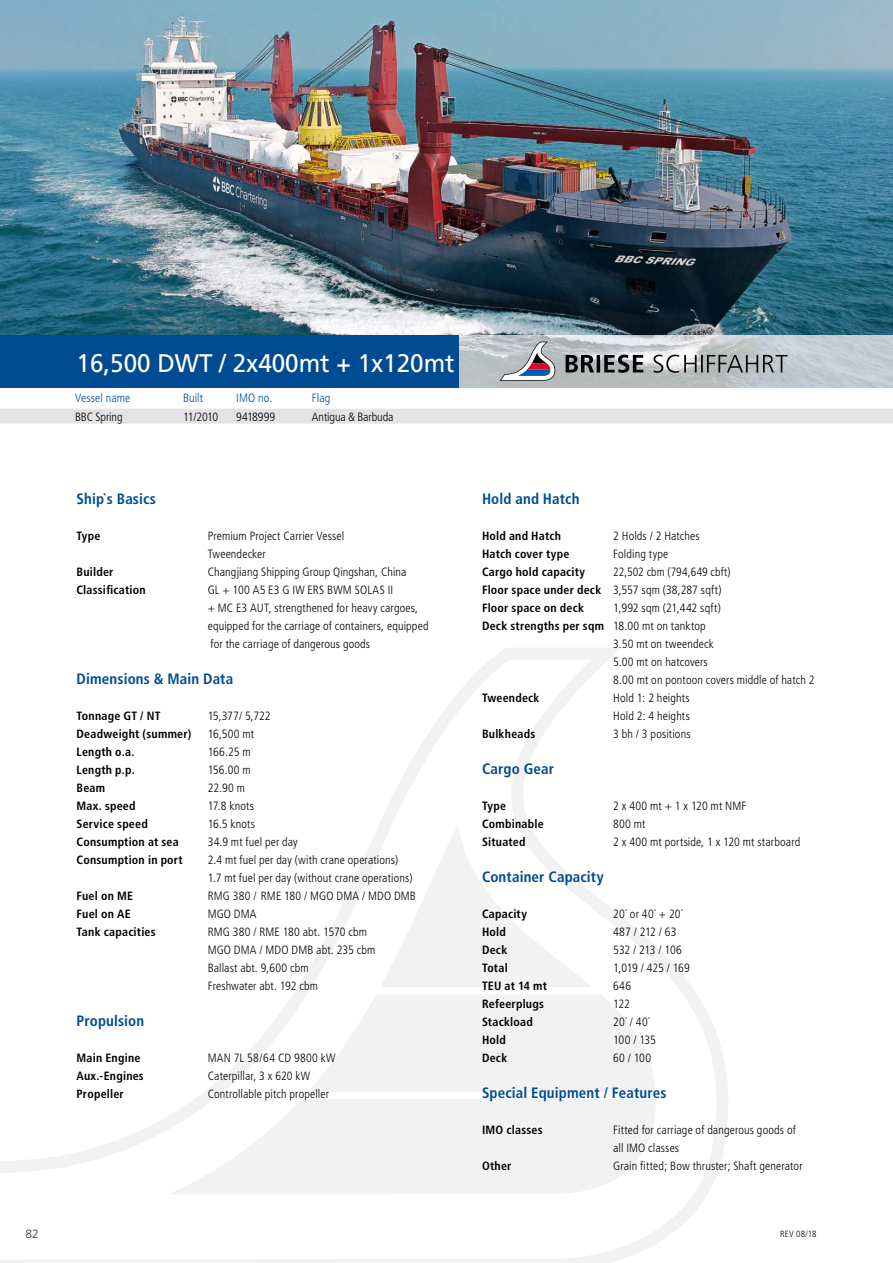
<style>
.page{position:relative;width:893px;height:1263px;background:#fff}
.page>*{position:absolute;margin:0;border:0;box-sizing:border-box;transform-origin:0 0}
.t1{font:25.5px "Frutiger";color:#fff;scale:.95 1}
.t2{font:700 condensed 15px "Frutiger";letter-spacing:.01em;color:#004b92}
.t3{font:300 condensed 12px/18px "Frutiger";letter-spacing:.01em;color:#000}
.t4{font:700 condensed 12px "Frutiger";letter-spacing:.015em;color:#000}
.t5{font:300 condensed 12px "Frutiger";letter-spacing:.01em;color:#004b92}
.t6{font:300 condensed 12px "Frutiger";letter-spacing:-.02em;color:#000}
.t7{font:300 condensed 12px "Frutiger";letter-spacing:-.01em;color:#000}
.t8{font:300 12px "Frutiger";color:#000}
.t9{font:300 condensed 9px "Frutiger";letter-spacing:.025em;color:#000}
.s1{font-weight:700}
.s2{font-weight:300}
</style>
<div class="page">
<svg style="left:0;top:654px;width:723px;height:609px"></svg>
<svg style="left:168px;top:1099px;width:488px;height:95px;fill:#f2f2f2"></svg>
<svg style="left:297px;top:825px;width:370px;height:274px"></svg>
<img style="left:0;top:0;width:893px;height:335px">
<div style="left:0;top:335px;width:460px;height:53px;background:#004b92"></div>
<img style="left:460px;top:335px;width:433px;height:53px">
<div style="left:0;top:409px;width:893px;height:15px;background:#e3e3e3"></div>
<svg style="left:500px;top:342px;width:55px;height:39px"></svg>
<svg style="left:566px;top:355px;width:221px;height:18px"></svg>
<h1 class="t1" style="left:77px;top:348px;width:400px">16,500 DWT / 2x400mt + 1x120mt</h1>
<p class="t5" style="left:75px;top:391px;width:57px">Vessel name</p>
<p class="t5" style="left:183px;top:391px;width:22px">Built</p>
<p class="t5" style="left:236px;top:391px;width:38px">IMO no.</p>
<p class="t5" style="left:312px;top:391px;width:20px">Flag</p>
<p class="t7" style="left:75px;top:410px;width:49px">BBC Spring</p>
<p class="t3" style="left:183px;top:408px;width:37px">11/2010</p>
<p class="t3" style="left:236px;top:408px;width:41px">9418999</p>
<p class="t7" style="left:312px;top:410px;width:83px">Antigua &amp; Barbuda</p>
<p class="t2" style="left:77px;top:490px;width:81px">Ship`s Basics</p>
<p class="t4" style="left:77px;top:529px;width:26px">Type</p>
<p class="t3" style="left:208px;top:527px;width:138px">Premium Project Carrier Vessel<br>Tweendecker</p>
<p class="t4" style="left:77px;top:565px;width:38px">Builder</p>
<p class="t3" style="left:208px;top:563px;width:200px">Changjiang Shipping Group Qingshan, China</p>
<p class="t4" style="left:77px;top:583px;width:71px">Classification</p>
<p class="t3" style="left:208px;top:581px;width:222px">GL + 100 A5 E3 G IW ERS BWM SOLAS II<br>+ MC E3 AUT, strengthened for heavy cargoes, equipped for the carriage of containers, equipped for the carriage of dangerous goods</p>
<p class="t2" style="left:77px;top:670px;width:158px">Dimensions &amp; Main Data</p>
<p class="t4" style="left:77px;top:709px;width:85px">Tonnage GT / NT</p>
<p class="t3" style="left:208px;top:707px;width:64px">15,377/ 5,722</p>
<p class="t4" style="left:77px;top:727px;width:116px">Deadweight (summer)</p>
<p class="t3" style="left:208px;top:725px;width:48px">16,500 mt</p>
<p class="t4" style="left:77px;top:745px;width:60px">Length o.a.</p>
<p class="t3" style="left:208px;top:743px;width:44px">166.25 m</p>
<p class="t4" style="left:77px;top:763px;width:60px">Length p.p.</p>
<p class="t3" style="left:208px;top:761px;width:44px">156.00 m</p>
<p class="t4" style="left:77px;top:781px;width:30px">Beam</p>
<p class="t3" style="left:208px;top:779px;width:39px">22.90 m</p>
<p class="t4" style="left:77px;top:799px;width:61px">Max. speed</p>
<p class="t3" style="left:208px;top:797px;width:48px">17.8 knots</p>
<p class="t4" style="left:77px;top:817px;width:73px">Service speed</p>
<p class="t3" style="left:208px;top:815px;width:49px">16.5 knots</p>
<p class="t4" style="left:77px;top:835px;width:104px">Consumption at sea</p>
<p class="t3" style="left:208px;top:833px;width:92px">34.9 mt fuel per day</p>
<p class="t4" style="left:77px;top:853px;width:108px">Consumption in port</p>
<p class="t3" style="left:208px;top:851px;width:206px">2.4 mt fuel per day (with crane operations)<br>1.7 mt fuel per day (without crane operations)</p>
<p class="t4" style="left:77px;top:889px;width:58px">Fuel on ME</p>
<p class="t3" style="left:208px;top:887px;width:210px">RMG 380 / RME 180 / MGO DMA / MDO DMB</p>
<p class="t4" style="left:77px;top:907px;width:56px">Fuel on AE</p>
<p class="t3" style="left:208px;top:905px;width:50px">MGO DMA</p>
<p class="t4" style="left:77px;top:925px;width:81px">Tank capacities</p>
<p class="t3" style="left:208px;top:923px;width:169px">RMG 380 / RME 180 abt. 1570 cbm<br>MGO DMA / MDO DMB abt. 235 cbm<br>Ballast abt. 9,600 cbm<br>Freshwater abt. 192 cbm</p>
<p class="t2" style="left:77px;top:1012px;width:69px">Propulsion</p>
<p class="t4" style="left:77px;top:1051px;width:65px">Main Engine</p>
<p class="t3" style="left:208px;top:1049px;width:129px">MAN 7L 58/64 CD 9800 kW</p>
<p class="t4" style="left:77px;top:1069px;width:69px">Aux.-Engines</p>
<p class="t3" style="left:208px;top:1067px;width:104px">Caterpillar, 3 x 620 kW</p>
<p class="t4" style="left:77px;top:1087px;width:49px">Propeller</p>
<p class="t3" style="left:208px;top:1085px;width:123px">Controllable pitch propeller</p>
<p class="t2" style="left:482px;top:490px;width:99px">Hold and Hatch</p>
<p class="t4" style="left:482px;top:529px;width:81px">Hold and Hatch</p>
<p class="t3" style="left:613px;top:527px;width:88px">2 Holds / 2 Hatches</p>
<p class="t4" style="left:482px;top:547px;width:89px">Hatch cover type</p>
<p class="t3" style="left:613px;top:545px;width:57px">Folding type</p>
<p class="t4" style="left:482px;top:565px;width:105px">Cargo hold capacity</p>
<p class="t3" style="left:482px;top:563px;width:250px;text-indent:131px">22,502 cbm (794,649 cbft)<br><span class="s1">Floor space under deck</span> 3,557 sqm (38,287 sqft)<br><span class="s1">Floor space on deck</span></p>
<p class="t3" style="left:613px;top:599px;width:109px">1,992 sqm (21,442 sqft)</p>
<p class="t4" style="left:482px;top:619px;width:225px">Deck strengths per sqm <span class="s2">18.00 mt on tanktop</span></p>
<p class="t3" style="left:613px;top:635px;width:102px">3.50 mt on tweendeck</p>
<p class="t3" style="left:613px;top:653px;width:96px">5.00 mt on hatcovers</p>
<p class="t3" style="left:613px;top:671px;width:203px">8.00 mt on pontoon covers middle of hatch 2</p>
<p class="t4" style="left:482px;top:691px;width:59px">Tweendeck</p>
<p class="t3" style="left:613px;top:689px;width:78px">Hold 1: 2 heights<br>Hold 2: 4 heights</p>
<p class="t4" style="left:482px;top:727px;width:55px">Bulkheads</p>
<p class="t3" style="left:613px;top:725px;width:79px">3 bh / 3 positions</p>
<p class="t2" style="left:482px;top:760px;width:74px">Cargo Gear</p>
<p class="t4" style="left:482px;top:799px;width:25px">Type</p>
<p class="t3" style="left:613px;top:797px;width:135px">2 x 400 mt + 1 x 120 mt NMF</p>
<p class="t4" style="left:482px;top:817px;width:63px">Combinable</p>
<p class="t3" style="left:613px;top:815px;width:34px">800 mt</p>
<p class="t4" style="left:482px;top:835px;width:45px">Situated</p>
<p class="t3" style="left:613px;top:833px;width:189px">2 x 400 mt portside, 1 x 120 mt starboard</p>
<p class="t2" style="left:482px;top:868px;width:123px">Container Capacity</p>
<p class="t4" style="left:482px;top:907px;width:46px">Capacity</p>
<p class="t3" style="left:613px;top:905px;width:71px">20´ or 40´ + 20´</p>
<p class="t4" style="left:482px;top:925px;width:25px">Hold</p>
<p class="t3" style="left:613px;top:923px;width:65px">487 / 212 / 63</p>
<p class="t4" style="left:482px;top:943px;width:27px">Deck</p>
<p class="t6" style="left:613px;top:943px;width:70px">532 / 213 / 106</p>
<p class="t4" style="left:482px;top:961px;width:27px">Total</p>
<p class="t6" style="left:613px;top:961px;width:78px">1,019 / 425 / 169</p>
<p class="t4" style="left:482px;top:979px;width:67px">TEU at 14 mt</p>
<p class="t3" style="left:613px;top:977px;width:19px">646</p>
<p class="t4" style="left:482px;top:997px;width:64px">Refeerplugs</p>
<p class="t3" style="left:613px;top:995px;width:18px">122</p>
<p class="t4" style="left:482px;top:1015px;width:52px">Stackload</p>
<p class="t3" style="left:613px;top:1013px;width:38px">20´ / 40´</p>
<p class="t4" style="left:482px;top:1033px;width:25px">Hold</p>
<p class="t3" style="left:613px;top:1031px;width:44px">100 / 135</p>
<p class="t4" style="left:482px;top:1051px;width:27px">Deck</p>
<p class="t3" style="left:613px;top:1049px;width:39px">60 / 100</p>
<p class="t2" style="left:482px;top:1084px;width:186px">Special Equipment / Features</p>
<p class="t4" style="left:482px;top:1123px;width:62px">IMO classes</p>
<p class="t4" style="left:482px;top:1159px;width:31px">Other</p>
<p class="t3" style="left:613px;top:1121px;width:191px">Fitted for carriage of dangerous goods of all IMO classes<br>Grain fitted; Bow thruster; Shaft generator</p>
<p class="t8" style="left:26px;top:1227px;width:15px">82</p>
<p class="t9" style="left:780px;top:1229px;width:38px">REV 08/18</p>
</div>
